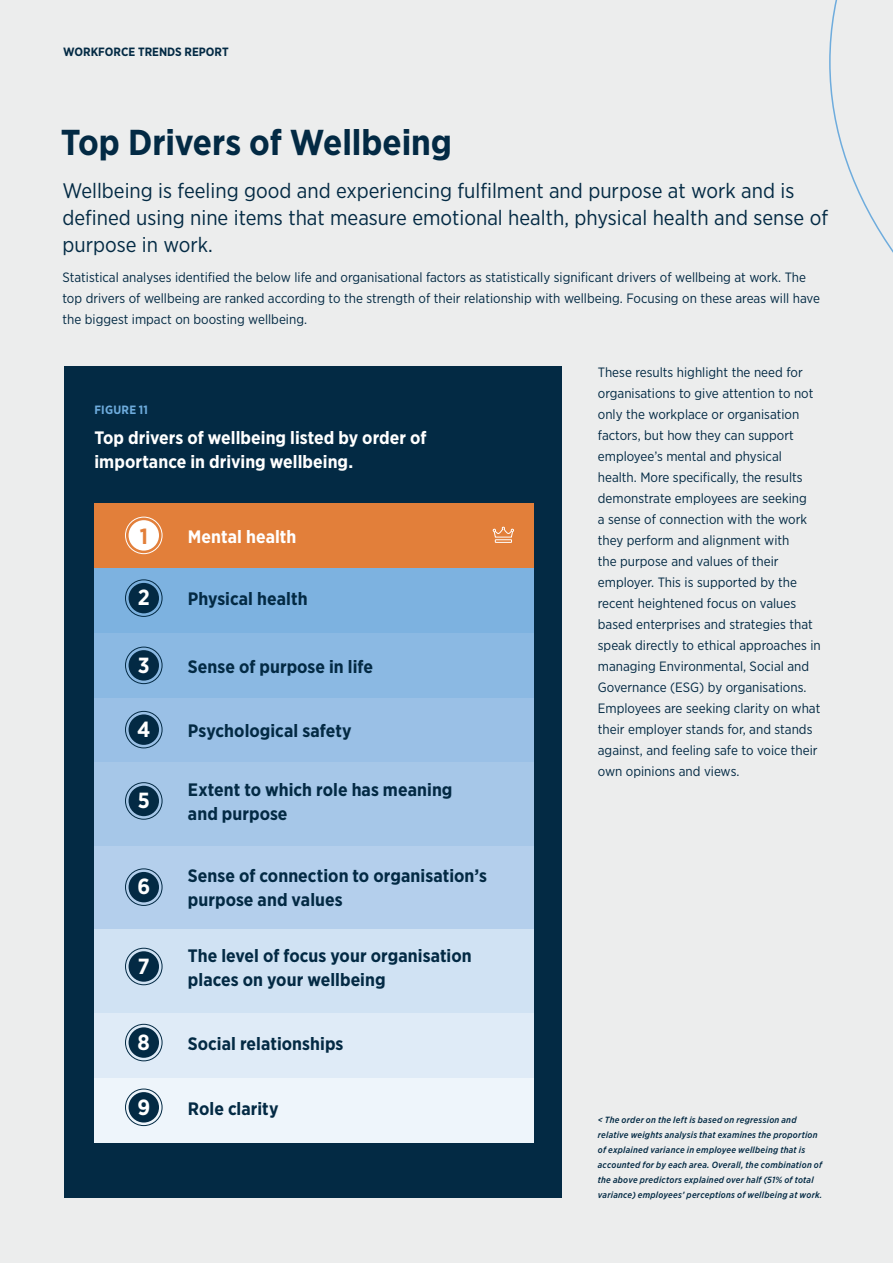
<style>
.page{position:relative;width:893px;height:1263px;background:#fff}
.page>*{position:absolute;margin:0;border:0;box-sizing:border-box;transform-origin:0 0}
.t1{font:700 36px "Gotham Narrow";color:#032a44}
.t2{font:700 21.9px "Gotham Narrow";color:#fff}
.t3{font:700 21.9px "Gotham Narrow";color:#e27f3a}
.t4{font:21px/27px "Gotham Narrow";color:#032a44}
.t5{font:700 18px/24px "Gotham Narrow";color:#032a44}
.t6{font:700 18px/24px "Gotham Narrow";color:#fff}
.t7{font:13.5px/21px "Gotham Narrow";color:#032a44}
.t8{font:700 12px "Gotham Narrow";color:#032a44}
.t9{font:700 12px "Gotham Narrow";letter-spacing:.02em;color:#6eacdd}
.t10{font:italic 500 9px/15px "Gotham Narrow";letter-spacing:.025em;color:#032a44}
</style>
<div class="page">
<div style="left:0;top:0;width:892px;height:1263px;background:#eceded"></div>
<div style="left:64px;top:366px;width:497px;height:831px;background:#032a44"></div>
<div style="left:94px;top:503px;width:440px;height:65px;background:#e27f3a"></div>
<div style="left:94px;top:633px;width:440px;height:65px;background:#8bb9e3"></div>
<div style="left:94px;top:1078px;width:440px;height:65px;background:#eef5fb"></div>
<div style="left:94px;top:568px;width:440px;height:65px;background:#7db2e0"></div>
<div style="left:94px;top:698px;width:440px;height:64px;background:#9ac0e6"></div>
<div style="left:94px;top:846px;width:440px;height:83px;background:#b4cfec"></div>
<div style="left:94px;top:762px;width:440px;height:84px;background:#a6c7e8"></div>
<div style="left:94px;top:929px;width:440px;height:84px;background:#d0e2f3"></div>
<div style="left:94px;top:1013px;width:440px;height:65px;background:#dfebf7"></div>
<div style="left:128px;top:520px;width:31px;height:31px;background:#fff;border-radius:50%"></div>
<div style="left:125px;top:517px;width:37px;height:37px;border:1px solid #fff;border-radius:50%"></div>
<div style="left:128px;top:650px;width:31px;height:30px;background:#032a44;border-radius:50%"></div>
<div style="left:125px;top:647px;width:37px;height:37px;border:1px solid #032a44;border-radius:50%"></div>
<div style="left:128px;top:786px;width:31px;height:30px;background:#032a44;border-radius:50%"></div>
<div style="left:125px;top:782px;width:37px;height:37px;border:1px solid #032a44;border-radius:50%"></div>
<div style="left:128px;top:951px;width:31px;height:31px;background:#032a44;border-radius:50%"></div>
<div style="left:125px;top:948px;width:37px;height:37px;border:1px solid #032a44;border-radius:50%"></div>
<div style="left:128px;top:1092px;width:31px;height:30px;background:#032a44;border-radius:50%"></div>
<div style="left:125px;top:1088px;width:37px;height:38px;border:1px solid #032a44;border-radius:50%"></div>
<div style="left:128px;top:583px;width:31px;height:30px;background:#032a44;border-radius:50%"></div>
<div style="left:125px;top:579px;width:37px;height:38px;border:1px solid #032a44;border-radius:50%"></div>
<div style="left:128px;top:714px;width:31px;height:31px;background:#032a44;border-radius:50%"></div>
<div style="left:125px;top:711px;width:37px;height:37px;border:1px solid #032a44;border-radius:50%"></div>
<div style="left:128px;top:872px;width:31px;height:30px;background:#032a44;border-radius:50%"></div>
<div style="left:125px;top:868px;width:37px;height:38px;border:1px solid #032a44;border-radius:50%"></div>
<div style="left:128px;top:1027px;width:31px;height:31px;background:#032a44;border-radius:50%"></div>
<div style="left:125px;top:1024px;width:37px;height:37px;border:1px solid #032a44;border-radius:50%"></div>
<svg style="left:492px;top:526px;width:22px;height:17px"></svg>
<hr style="left:892px;top:0;width:1px;height:1263px;background:#032a44">
<svg style="left:829px;top:0;width:64px;height:561px"></svg>
<p class="t8" style="left:63px;top:44px;width:167px">WORKFORCE TRENDS REPORT</p>
<h1 class="t1" style="left:61px;top:119px;width:392px">Top Drivers of Wellbeing</h1>
<h3 class="t4" style="left:62px;top:177px;width:767px">Wellbeing is feeling good and experiencing fulfilment and purpose at work and is defined using nine items that measure emotional health, physical health and sense of purpose in work.</h3>
<p class="t7" style="left:62px;top:267px;width:759px">Statistical analyses identified the below life and organisational factors as statistically significant drivers of wellbeing at work. The top drivers of wellbeing are ranked according to the strength of their relationship with wellbeing. Focusing on these areas will have the biggest impact on boosting wellbeing.</p>
<p class="t9" style="left:94px;top:402px;width:55px">FIGURE 11</p>
<h3 class="t6" style="left:94px;top:425px;width:333px">Top drivers of wellbeing listed by order of importance in driving wellbeing.</h3>
<h2 class="t3" style="left:140px;top:522px;width:10px">1</h2>
<h3 class="t6" style="left:188px;top:524px;width:110px">Mental health</h3>
<h2 class="t2" style="left:138px;top:584px;width:13px">2</h2>
<h3 class="t5" style="left:188px;top:587px;width:121px">Physical health</h3>
<h2 class="t2" style="left:138px;top:651px;width:13px">3</h2>
<h3 class="t5" style="left:188px;top:654px;width:187px">Sense of purpose in life</h3>
<h2 class="t2" style="left:137px;top:715px;width:15px">4</h2>
<h3 class="t5" style="left:188px;top:718px;width:165px">Psychological safety</h3>
<h2 class="t2" style="left:138px;top:786px;width:14px">5</h2>
<h3 class="t5" style="left:188px;top:778px;width:266px">Extent to which role has meaning and purpose</h3>
<h2 class="t2" style="left:137px;top:872px;width:14px">6</h2>
<h3 class="t5" style="left:188px;top:864px;width:300px">Sense of connection to organisation’s purpose and values</h3>
<h2 class="t2" style="left:138px;top:952px;width:13px">7</h2>
<h3 class="t5" style="left:188px;top:943px;width:285px">The level of focus your organisation places on your wellbeing</h3>
<h2 class="t2" style="left:138px;top:1028px;width:14px">8</h2>
<h3 class="t5" style="left:188px;top:1031px;width:157px">Social relationships</h3>
<h2 class="t2" style="left:137px;top:1093px;width:14px">9</h2>
<h3 class="t5" style="left:188px;top:1096px;width:92px">Role clarity</h3>
<p class="t7" style="left:597px;top:361px;width:224px">These results highlight the need for organisations to give attention to not only the workplace or organisation factors, but how they can support employee’s mental and physical health. More specifically, the results demonstrate employees are seeking<br>a sense of connection with the work they perform and alignment with<br>the purpose and values of their employer. This is supported by the recent heightened focus on values based enterprises and strategies that speak directly to ethical approaches in managing Environmental, Social and Governance (ESG) by organisations.<br>Employees are seeking clarity on what their employer stands for, and stands against, and feeling safe to voice their own opinions and views.</p>
<p class="t10" style="left:597px;top:1112px;width:226px">&lt; The order on the left is based on regression and relative weights analysis that examines the proportion of explained variance in employee wellbeing that is accounted for by each area. Overall, the combination of the above predictors explained over half (51% of total variance) employees’ perceptions of wellbeing at work.</p>
</div>
